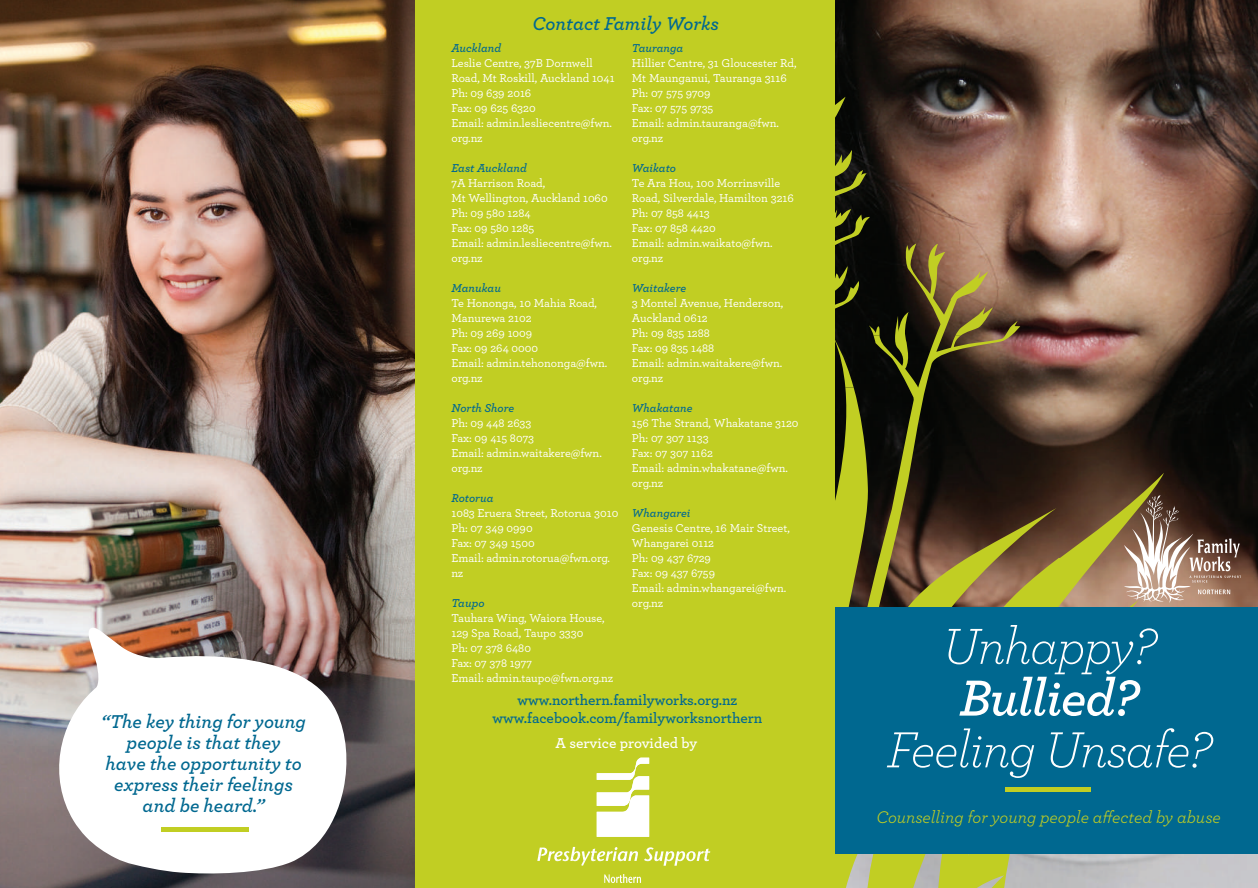
<style>
.page{position:relative;width:1258px;height:888px;background:#fff}
.page>*{position:absolute;margin:0;border:0;box-sizing:border-box;transform-origin:0 0}
.t1{font:italic 300 53.1px "Archer";letter-spacing:-.025em;color:#fff}
.t2{font:italic 600 53.1px "Archer";letter-spacing:-.025em;color:#fff}
.t3{font:italic 600 19.5px/21px "Archer";color:#006890;text-align:center}
.t4{font:italic 17.7px "Archer";color:#c1ce23}
.t5{font:600 15px/18px "Archer";color:#006890;text-align:center}
.t6{font:600 15px "Archer";color:#fff}
.t7{font:500 12px/15px "Archer";color:#fff}
.t8{font:italic 600 12px "Archer";color:#006890}
</style>
<div class="page">
<img style="left:835px;top:0;width:423px;height:888px">
<div style="left:414px;top:0;width:421px;height:888px;background:#c1ce23"></div>
<img style="left:0;top:0;width:414px;height:888px">
<svg style="left:835px;top:97px;width:329px;height:791px;background:#705e41"></svg>
<svg style="left:835px;top:339px;width:19px;height:48px"></svg>
<svg style="left:869px;top:325px;width:11px;height:11px"></svg>
<svg style="left:955px;top:306px;width:38px;height:30px"></svg>
<svg style="left:950px;top:270px;width:38px;height:30px"></svg>
<svg style="left:1019px;top:495px;width:222px;height:113px;background:#8b7750"></svg>
<div style="left:835px;top:608px;width:423px;height:246px;background:#006890"></div>
<hr style="left:1005px;top:788px;width:86px;height:4px;background:#c1ce23">
<svg style="left:48px;top:624px;width:301px;height:251px"></svg>
<div style="left:162px;top:827px;width:87px;height:5px;background:#c1ce23"></div>
<svg style="left:537px;top:847px;width:173px;height:19px"></svg>
<svg style="left:604px;top:874px;width:37px;height:9px"></svg>
<svg style="left:597px;top:758px;width:52px;height:79px"></svg>
<h2 class="t3" style="left:101px;top:712px;width:206px">“The key thing for young people is that they<br>have the opportunity to express their feelings and be heard.”</h2>
<h2 class="t3" style="left:532px;top:14px;width:188px">Contact Family Works</h2>
<p class="t8" style="left:451px;top:43px;width:51px">Auckland</p>
<p class="t7" style="left:451px;top:56px;width:165px">Leslie Centre, 37B Dornwell<br>Road, Mt Roskill, Auckland 1041<br>Ph: 09 639 2016<br>Fax: 09 625 6320<br>Email: admin.lesliecentre@fwn. org.nz</p>
<p class="t8" style="left:451px;top:163px;width:77px">East Auckland</p>
<p class="t7" style="left:451px;top:176px;width:162px">7A Harrison Road,<br>Mt Wellington, Auckland 1060<br>Ph: 09 580 1284<br>Fax: 09 580 1285<br>Email: admin.lesliecentre@fwn. org.nz</p>
<p class="t8" style="left:451px;top:283px;width:51px">Manukau</p>
<p class="t7" style="left:451px;top:296px;width:157px">Te Hononga, 10 Mahia Road,<br>Manurewa 2102<br>Ph: 09 269 1009<br>Fax: 09 264 0000<br>Email: admin.tehononga@fwn. org.nz</p>
<p class="t8" style="left:451px;top:403px;width:64px">North Shore</p>
<p class="t7" style="left:451px;top:416px;width:152px">Ph: 09 448 2633<br>Fax: 09 415 8073<br>Email: admin.waitakere@fwn. org.nz</p>
<p class="t8" style="left:451px;top:493px;width:44px">Rotorua</p>
<p class="t7" style="left:451px;top:506px;width:168px">1083 Eruera Street, Rotorua 3010<br>Ph: 07 349 0990<br>Fax: 07 349 1500<br>Email: admin.rotorua@fwn.org. nz</p>
<p class="t8" style="left:451px;top:598px;width:35px">Taupo</p>
<p class="t7" style="left:451px;top:611px;width:163px">Tauhara Wing, Waiora House,<br>129 Spa Road, Taupo 3330<br>Ph: 07 378 6480<br>Fax: 07 378 1977<br>Email: admin.taupo@fwn.org.nz</p>
<p class="t8" style="left:632px;top:43px;width:53px">Tauranga</p>
<p class="t7" style="left:632px;top:56px;width:166px">Hillier Centre, 31 Gloucester Rd,<br>Mt Maunganui, Tauranga 3116<br>Ph: 07 575 9709<br>Fax: 07 575 9735<br>Email: admin.tauranga@fwn. org.nz</p>
<p class="t8" style="left:632px;top:163px;width:46px">Waikato</p>
<p class="t7" style="left:632px;top:176px;width:163px">Te Ara Hou, 100 Morrinsville<br>Road, Silverdale, Hamilton 3216<br>Ph: 07 858 4413<br>Fax: 07 858 4420<br>Email: admin.waikato@fwn. org.nz</p>
<p class="t8" style="left:632px;top:283px;width:56px">Waitakere</p>
<p class="t7" style="left:632px;top:296px;width:153px">3 Montel Avenue, Henderson,<br>Auckland 0612<br>Ph: 09 835 1288<br>Fax: 09 835 1488<br>Email: admin.waitakere@fwn. org.nz</p>
<p class="t8" style="left:632px;top:403px;width:62px">Whakatane</p>
<p class="t7" style="left:632px;top:416px;width:168px">156 The Strand, Whakatane 3120<br>Ph: 07 307 1133<br>Fax: 07 307 1162<br>Email: admin.whakatane@fwn. org.nz</p>
<p class="t8" style="left:632px;top:508px;width:60px">Whangarei</p>
<p class="t7" style="left:632px;top:521px;width:159px">Genesis Centre, 16 Mair Street,<br>Whangarei 0112<br>Ph: 09 437 6729<br>Fax: 09 437 6759<br>Email: admin.whangarei@fwn. org.nz</p>
<p class="t5" style="left:492px;top:693px;width:271px">www.northern.familyworks.org.nz www.facebook.com/familyworksnorthern</p>
<p class="t6" style="left:556px;top:737px;width:143px">A service provided by</p>
<h1 class="t1" style="left:942px;top:626px;width:216px">Unhappy?</h1>
<h1 class="t2" style="left:959px;top:677px;width:181px">Bullied?</h1>
<h1 class="t1" style="left:886px;top:729px;width:326px">Feeling Unsafe?</h1>
<h3 class="t4" style="left:876px;top:810px;width:346px">Counselling for young people affected by abuse</h3>
</div>
